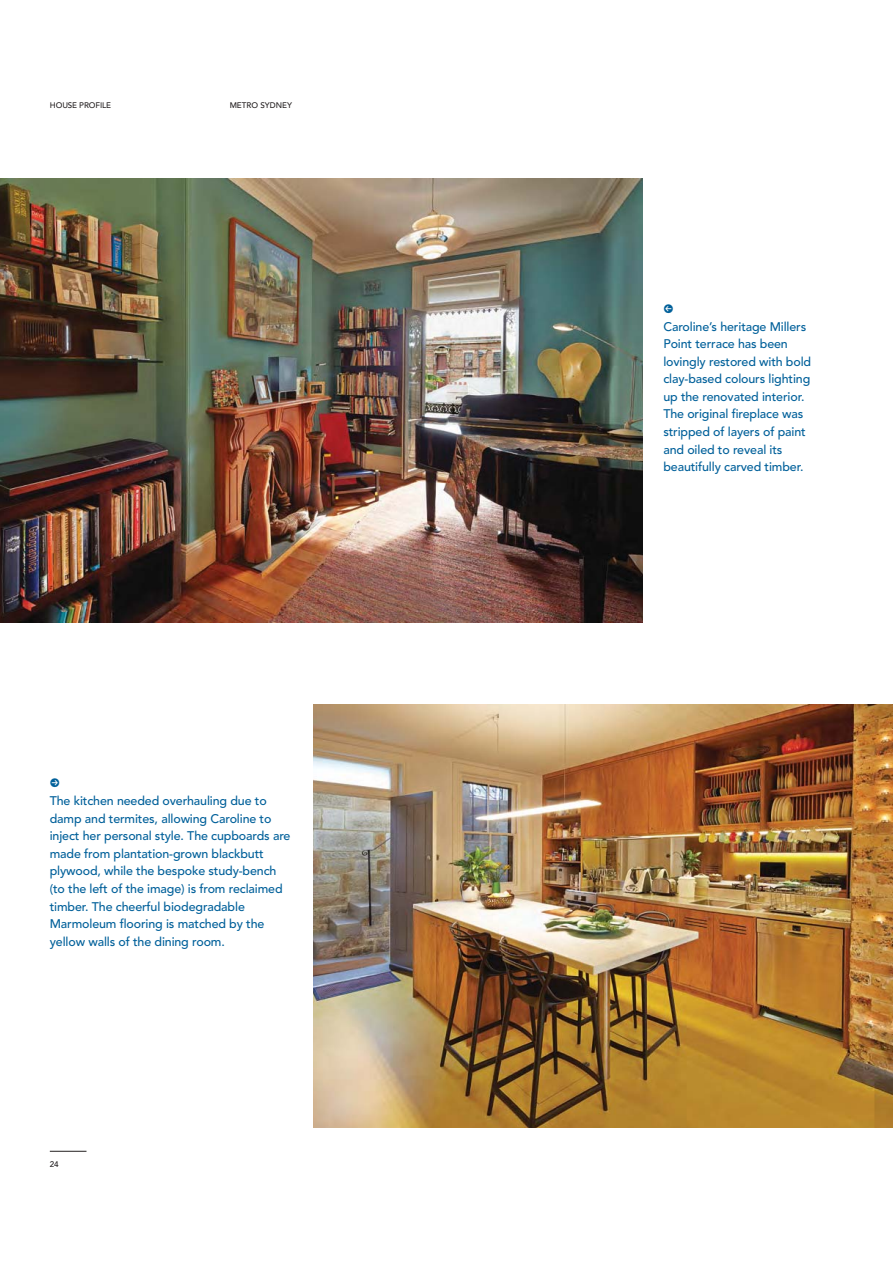
<style>
.page{position:relative;width:893px;height:1263px;background:#fff}
.page>*{position:absolute;margin:0;border:0;box-sizing:border-box;transform-origin:0 0}
.t1{font:13.2px "FF Dingbats 2 Arrows 1 OT";color:#00609a}
.t2{font:500 12.45px/17.5px "Avenir LT Std";letter-spacing:-.01em;color:#00609a}
.t3{font:500 8.1px "Avenir LT Std";letter-spacing:-.01em;color:#231f20}
</style>
<div class="page">
<hr style="left:50px;top:1151px;width:36px;height:1px;background:#231f20">
<img style="left:313px;top:704px;width:580px;height:423px">
<img style="left:0;top:179px;width:643px;height:444px">
<p class="t3" style="left:50px;top:102px;width:63px">HOUSE PROFILE</p>
<p class="t3" style="left:230px;top:102px;width:64px">METRO SYDNEY</p>
<p class="t1" style="left:50px;top:775px;width:12px">●</p>
<p class="t2" style="left:50px;top:793px;width:242px">The kitchen needed overhauling due to damp and termites, allowing Caroline to inject her personal style. The cupboards are made from plantation-grown blackbutt plywood, while the bespoke study-bench (to the left of the image) is from reclaimed timber. The cheerful biodegradable Marmoleum flooring is matched by the yellow walls of the dining room.</p>
<p class="t3" style="left:50px;top:1161px;width:10px">24</p>
<p class="t2" style="left:663px;top:318px;width:149px">Caroline’s heritage Millers<br>Point terrace has been lovingly restored with bold clay-based colours lighting up the renovated interior.<br>The original fireplace was stripped of layers of paint and oiled to reveal its beautifully carved timber.</p>
</div>
